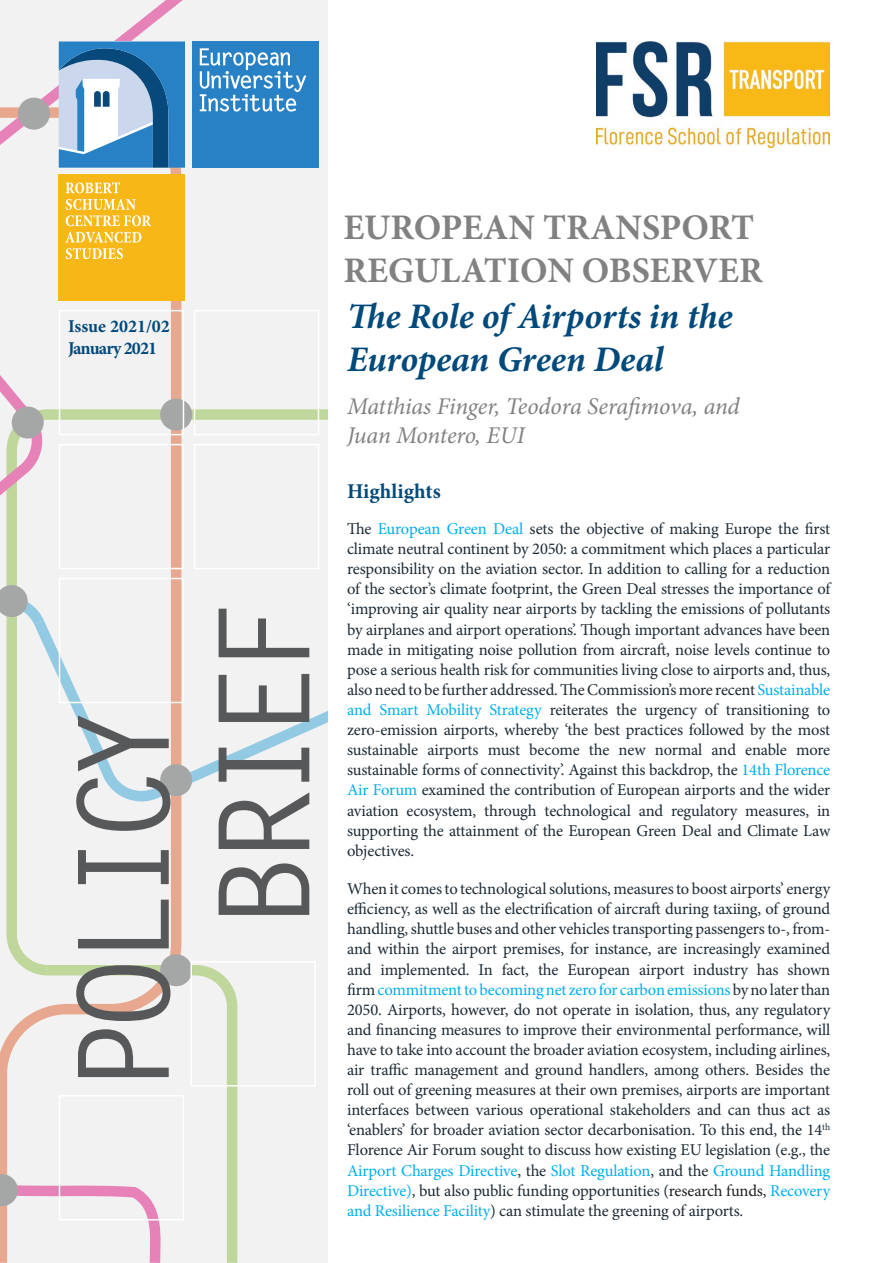
<style>
.page{position:relative;width:893px;height:1263px;background:#fff}
.page>*{position:absolute;margin:0;border:0;box-sizing:border-box;transform-origin:0 0}
.t1{font:700 126px "Letter Gothic Std";letter-spacing:-.1em;color:#57585a}
.t2{font:italic 700 36px/43.2px "Minion Pro";letter-spacing:-.005em;color:#00497b}
.PB_Title{font:700 36px/43.2px "Minion Pro";color:#808180}
.t3{font:italic 24px/28.8px "Minion Pro";letter-spacing:-.01em;color:#808180}
.t4{font:700 21px "Minion Pro";color:#00497b}
.t5{font:700 18px "Minion Pro";color:#00497b}
.t6{font:700 18px "Minion Pro";letter-spacing:-.05em;color:#00497b}
.t7{font:16.5px/20.1px "Minion Pro";letter-spacing:-.01em;color:#1c2a35;text-align:justify}
.s1{color:#00aeef}
.s2{color:#231f20}
</style>
<div class="page">
<svg style="left:0;top:0;width:327px;height:1263px;fill:#f2f2f2"></svg>
<div style="left:192px;top:41px;width:127px;height:127px;background:#2781c4"></div>
<svg style="left:200px;top:48px;width:106px;height:64px"></svg>
<svg style="left:0;top:0;width:185px;height:168px"></svg>
<div style="left:59px;top:174px;width:126px;height:127px;background:#f7b817"></div>
<svg style="left:65px;top:232px;width:76px;height:27px"></svg>
<svg style="left:66px;top:199px;width:85px;height:27px"></svg>
<svg style="left:66px;top:182px;width:54px;height:11px"></svg>
<div style="left:194px;top:310px;width:125px;height:125px;border:2px solid #fff"></div>
<div style="left:59px;top:444px;width:125px;height:125px;border:2px solid #fff"></div>
<div style="left:194px;top:444px;width:125px;height:125px;border:2px solid #fff"></div>
<div style="left:59px;top:578px;width:125px;height:125px;border:2px solid #fff"></div>
<div style="left:190px;top:961px;width:126px;height:125px;border:2px solid #fff"></div>
<div style="left:59px;top:310px;width:125px;height:125px;border:2px solid #fff"></div>
<div style="left:59px;top:1095px;width:125px;height:125px;border:2px solid #fff"></div>
<img style="left:597px;top:42px;width:232px;height:105px">
<p class="t5" style="left:68px;top:314px;width:103px">Issue 2021/02</p>
<p class="t6" style="left:68px;top:336px;width:91px">January 2021</p>
<h1 class="t1" style="left:46px;top:1094px;width:392px;rotate:-90deg">POLICY</h1>
<h1 class="t1" style="left:187px;top:928px;width:329px;rotate:-90deg">BRIEF</h1>
<p class="PB_Title" style="left:343px;top:205px;width:421px">EUROPEAN TRANSPORT<br>REGULATION OBSERVER</p>
<h2 class="t2" style="left:347px;top:294px;width:387px">The Role of Airports in the<br>European Green Deal</h2>
<h3 class="t3" style="left:347px;top:392px;width:394px">Matthias Finger, Teodora Serafimova, and<br>Juan Montero, EUI</h3>
<p class="t4" style="left:347px;top:476px;width:95px">Highlights</p>
<p class="t7" style="left:347px;top:519px;width:485px">The <span class="s1">European Green Deal</span> sets the objective of making Europe the first climate neutral continent by 2050: a commitment which places a particular responsibility on the aviation sector. In addition to calling for a reduction of the sector’s climate footprint, the Green Deal stresses the importance of ‘improving air quality near airports by tackling the emissions of pollutants by airplanes and airport operations’. Though important advances have been made in mitigating noise pollution from aircraft, noise levels continue to pose a serious health risk for communities living close to airports and, thus, also need to be further addressed. The Commission’s more recent <span class="s1">Sustainable and Smart Mobility Strategy</span> reiterates the urgency of transitioning to zero-emission airports, whereby ‘the best practices followed by the most sustainable airports must become the new normal and enable more sustainable forms of connectivity’. Against this backdrop, the <span class="s1">14th Florence Air Forum</span> examined the contribution of European airports and the wider aviation ecosystem, through technological and regulatory measures, in supporting the attainment of the European Green Deal and Climate Law objectives.</p>
<p class="t7" style="left:347px;top:879px;width:485px">When it comes to technological solutions, measures to boost airports’ energy efficiency, as well as the electrification of aircraft during taxiing, of ground handling, shuttle buses and other vehicles transporting passengers to-, from&shy;and within the airport premises, for instance, are increasingly examined and implemented. In fact, the European airport industry has shown firm<span class="s1">commitment to becoming net zero for carbon emissions</span> by no later than 2050. Airports, however, do not operate in isolation, thus, any regulatory and financing measures to improve their environmental performance, will have to take into account the broader aviation ecosystem, including airlines, air traffic management and ground handlers, among others. Besides the roll out of greening measures at their own premises, airports are important interfaces between various operational stakeholders and can thus act as ‘enablers’ for broader aviation sector decarbonisation. To this end, the 14<sup>th </sup>Florence Air Forum sought to discuss how existing EU legislation (e.g., the <span class="s1">Airport Charges Directive</span>, the <span class="s1">Slot Regulation</span>, and the <span class="s1">Ground Handling Directive)</span>, but also public funding opportunities (<span class="s2">research funds,</span> <span class="s1">Recovery and Resilience Facility</span>) can stimulate the greening of airports.</p>
</div>
